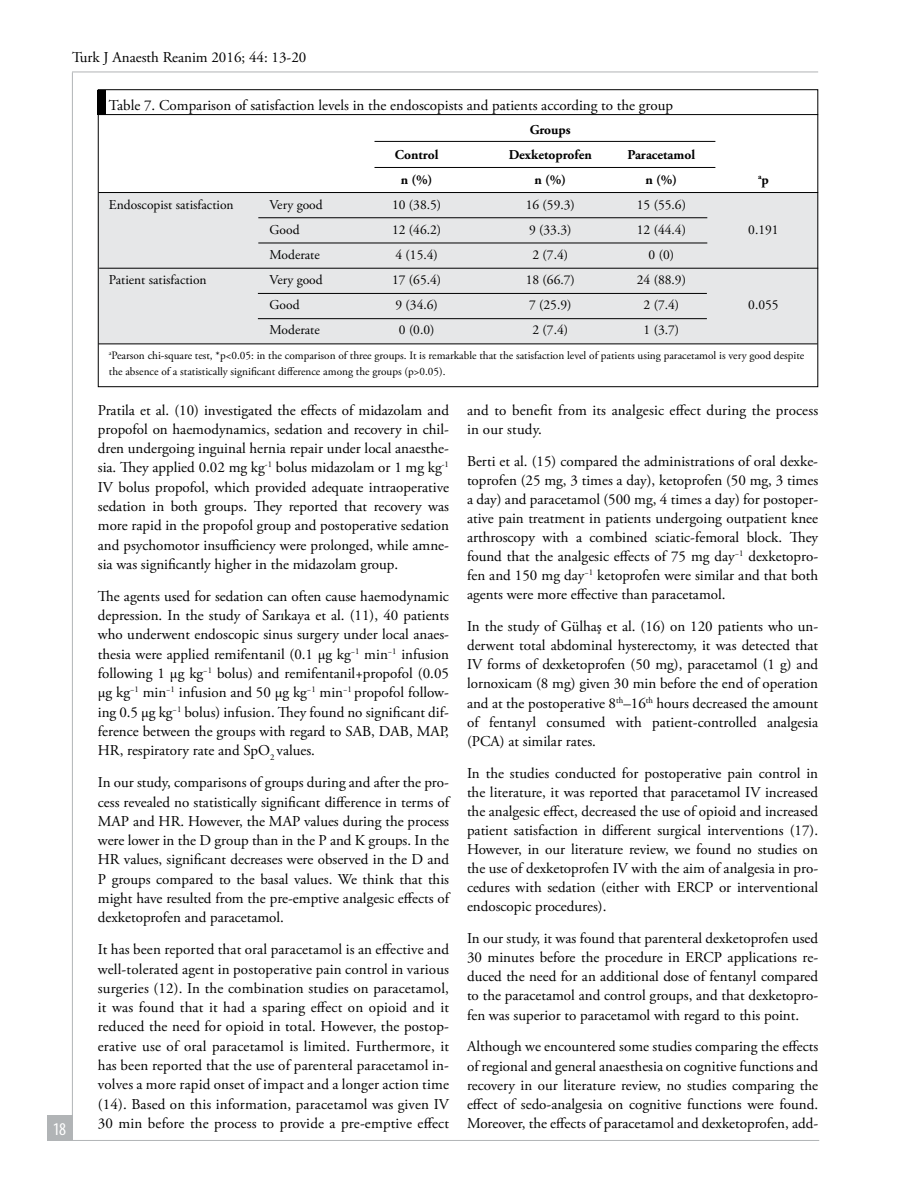
<style>
.page{position:relative;width:915px;height:1191px;background:#fff}
.page>*{position:absolute;margin:0;border:0;box-sizing:border-box;transform-origin:0 0}
.t1{font:condensed 18px "Myriad Pro";color:#fff}
.t2{font:15px/19px "Adobe Garamond Pro";color:#000;text-align:justify}
.t3{font:13.5px "Adobe Garamond Pro";color:#000}
.t4{font:700 13.5px "Adobe Garamond Pro";color:#000}
.t5{font:11.25px/16.5px "Adobe Garamond Pro";color:#000}
.t6{font:700 7.8px "Adobe Garamond Pro";color:#000}
.s1{font-size:13.5px}
</style>
<div class="page">
<hr style="left:73px;top:1140px;width:746px;height:1px;background:#b1b4b6">
<hr style="left:72px;top:72px;width:1px;height:1050px;background:#b1b4b6">
<div style="left:47px;top:1114px;width:26px;height:26px;background:#b1b4b6"></div>
<hr style="left:72px;top:72px;width:745px;height:1px;background:#b1b4b6">
<div style="left:98px;top:90px;width:8px;height:25px;background:#000"></div>
<div style="left:98px;top:192px;width:719px;height:152px;background:#e6e7e8"></div>
<hr style="left:98px;top:114px;width:719px;height:1px;background:#000">
<hr style="left:98px;top:192px;width:719px;height:1px;background:#000">
<hr style="left:374px;top:167px;width:341px;height:1px;background:#000">
<hr style="left:374px;top:141px;width:341px;height:1px;background:#000">
<hr style="left:258px;top:217px;width:449px;height:1px;background:#000">
<hr style="left:258px;top:243px;width:449px;height:1px;background:#000">
<hr style="left:99px;top:268px;width:718px;height:1px;background:#000">
<hr style="left:258px;top:293px;width:448px;height:1px;background:#000">
<hr style="left:258px;top:318px;width:448px;height:1px;background:#000">
<hr style="left:98px;top:343px;width:719px;height:1px;background:#000">
<p class="t2" style="left:72px;top:48px;width:236px">Turk J Anaesth Reanim 2016; 44: 13-20</p>
<p class="t1" style="left:53px;top:1117px;width:15px">18</p>
<p class="t2" style="left:109px;top:96px;width:565px">Table 7. Comparison of satisfaction levels in the endoscopists and patients according to the group</p>
<p class="t4" style="left:529px;top:122px;width:42px">Groups</p>
<p class="t4" style="left:394px;top:147px;width:45px">Control</p>
<p class="t4" style="left:508px;top:147px;width:85px">Dexketoprofen</p>
<p class="t4" style="left:627px;top:147px;width:69px">Paracetamol</p>
<p class="t4" style="left:401px;top:172px;width:33px">n (%)</p>
<p class="t4" style="left:534px;top:172px;width:33px">n (%)</p>
<p class="t4" style="left:645px;top:172px;width:33px">n (%)</p>
<p class="t6" style="left:757px;top:172px;width:12px">a<span class="s1">p</span></p>
<p class="t3" style="left:109px;top:196px;width:126px">Endoscopist satisfaction</p>
<p class="t3" style="left:269px;top:196px;width:55px">Very good</p>
<p class="t3" style="left:392px;top:196px;width:51px">10 (38.5)</p>
<p class="t3" style="left:525px;top:196px;width:51px">16 (59.3)</p>
<p class="t3" style="left:636px;top:196px;width:51px">15 (55.6)</p>
<p class="t3" style="left:269px;top:221px;width:31px">Good</p>
<p class="t3" style="left:392px;top:221px;width:51px">12 (46.2)</p>
<p class="t3" style="left:529px;top:221px;width:44px">9 (33.3)</p>
<p class="t3" style="left:636px;top:221px;width:51px">12 (44.4)</p>
<p class="t3" style="left:748px;top:221px;width:32px">0.191</p>
<p class="t3" style="left:269px;top:246px;width:52px">Moderate</p>
<p class="t3" style="left:395px;top:246px;width:44px">4 (15.4)</p>
<p class="t3" style="left:532px;top:246px;width:37px">2 (7.4)</p>
<p class="t3" style="left:648px;top:246px;width:27px">0 (0)</p>
<p class="t3" style="left:109px;top:271px;width:99px">Patient satisfaction</p>
<p class="t3" style="left:269px;top:271px;width:55px">Very good</p>
<p class="t3" style="left:392px;top:271px;width:51px">17 (65.4)</p>
<p class="t3" style="left:525px;top:271px;width:51px">18 (66.7)</p>
<p class="t3" style="left:636px;top:271px;width:51px">24 (88.9)</p>
<p class="t3" style="left:269px;top:296px;width:31px">Good</p>
<p class="t3" style="left:395px;top:296px;width:44px">9 (34.6)</p>
<p class="t3" style="left:529px;top:296px;width:44px">7 (25.9)</p>
<p class="t3" style="left:643px;top:296px;width:37px">2 (7.4)</p>
<p class="t3" style="left:748px;top:296px;width:32px">0.055</p>
<p class="t3" style="left:269px;top:321px;width:52px">Moderate</p>
<p class="t3" style="left:399px;top:321px;width:37px">0 (0.0)</p>
<p class="t3" style="left:532px;top:321px;width:37px">2 (7.4)</p>
<p class="t3" style="left:643px;top:321px;width:37px">1 (3.7)</p>
<p class="t5" style="left:109px;top:347px;width:696px"><sup>a</sup>Pearson chi-square test, *p&lt;0.05: in the comparison of three groups. It is remarkable that the satisfaction level of patients using paracetamol is very good despite the absence of a statistically significant difference among the groups (p&gt;0.05).</p>
<p class="t2" style="left:98px;top:401px;width:352px">Pratila et al. (10) investigated the effects of midazolam and propofol on haemodynamics, sedation and recovery in chil&shy;dren undergoing inguinal hernia repair under local anaesthe&shy;sia. They applied 0.02 mg kg<sup>-1</sup> bolus midazolam or 1 mg kg<sup>-1<br></sup>IV bolus propofol, which provided adequate intraoperative sedation in both groups. They reported that recovery was more rapid in the propofol group and postoperative sedation and psychomotor insufficiency were prolonged, while amne&shy;sia was significantly higher in the midazolam group.</p>
<p class="t2" style="left:98px;top:587px;width:352px">The agents used for sedation can often cause haemodynamic depression. In the study of Sarıkaya et al. (11), 40 patients who underwent endoscopic sinus surgery under local anaes&shy;thesia were applied remifentanil (0.1 μg kg<sup>−1</sup> min<sup>−1</sup> infusion following 1 μg kg<sup>−1</sup> bolus) and remifentanil+propofol (0.05 μg kg<sup>−1</sup> min<sup>−1</sup> infusion and 50 μg kg<sup>−1</sup> min<sup>−1</sup> propofol follow&shy;ing 0.5 μg kg<sup>−1</sup> bolus) infusion. They found no significant dif&shy;ference between the groups with regard to SAB, DAB, MAP, HR, respiratory rate and SpO<sub>2</sub> values.</p>
<p class="t2" style="left:98px;top:773px;width:352px">In our study, comparisons of groups during and after the pro&shy;cess revealed no statistically significant difference in terms of MAP and HR. However, the MAP values during the process were lower in the D group than in the P and K groups. In the HR values, significant decreases were observed in the D and P groups compared to the basal values. We think that this might have resulted from the pre-emptive analgesic effects of dexketoprofen and paracetamol.</p>
<p class="t2" style="left:98px;top:940px;width:352px">It has been reported that oral paracetamol is an effective and well-tolerated agent in postoperative pain control in various surgeries (12). In the combination studies on paracetamol, it was found that it had a sparing effect on opioid and it reduced the need for opioid in total. However, the postop&shy;erative use of oral paracetamol is limited. Furthermore, it has been reported that the use of parenteral paracetamol in&shy;volves a more rapid onset of impact and a longer action time (14). Based on this information, paracetamol was given IV 30 min before the process to provide a pre-emptive effect</p>
<p class="t2" style="left:467px;top:401px;width:352px">and to benefit from its analgesic effect during the process in our study.</p>
<p class="t2" style="left:467px;top:452px;width:352px">Berti et al. (15) compared the administrations of oral dexke&shy;toprofen (25 mg, 3 times a day), ketoprofen (50 mg, 3 times a day) and paracetamol (500 mg, 4 times a day) for postoper&shy;ative pain treatment in patients undergoing outpatient knee arthroscopy with a combined sciatic-femoral block. They found that the analgesic effects of 75 mg day<sup>−1</sup> dexketopro&shy;fen and 150 mg day<sup>−1</sup> ketoprofen were similar and that both agents were more effective than paracetamol.</p>
<p class="t2" style="left:467px;top:617px;width:352px">In the study of Gülhaş et al. (16) on 120 patients who un&shy;derwent total abdominal hysterectomy, it was detected that IV forms of dexketoprofen (50 mg), paracetamol (1 g) and lornoxicam (8 mg) given 30 min before the end of operation and at the postoperative 8<sup>th</sup>–16<sup>th</sup> hours decreased the amount of fentanyl consumed with patient-controlled analgesia (PCA) at similar rates.</p>
<p class="t2" style="left:467px;top:764px;width:352px">In the studies conducted for postoperative pain control in the literature, it was reported that paracetamol IV increased the analgesic effect, decreased the use of opioid and increased patient satisfaction in different surgical interventions (17).<br>However, in our literature review, we found no studies on the use of dexketoprofen IV with the aim of analgesia in pro&shy;cedures with sedation (either with ERCP or interventional endoscopic procedures).</p>
<p class="t2" style="left:467px;top:929px;width:352px">In our study, it was found that parenteral dexketoprofen used 30 minutes before the procedure in ERCP applications re&shy;duced the need for an additional dose of fentanyl compared to the paracetamol and control groups, and that dexketopro&shy;fen was superior to paracetamol with regard to this point.</p>
<p class="t2" style="left:467px;top:1037px;width:352px">Although we encountered some studies comparing the effects of regional and general anaesthesia on cognitive functions and recovery in our literature review, no studies comparing the effect of sedo-analgesia on cognitive functions were found.<br>Moreover, the effects of paracetamol and dexketoprofen, add-</p>
</div>
